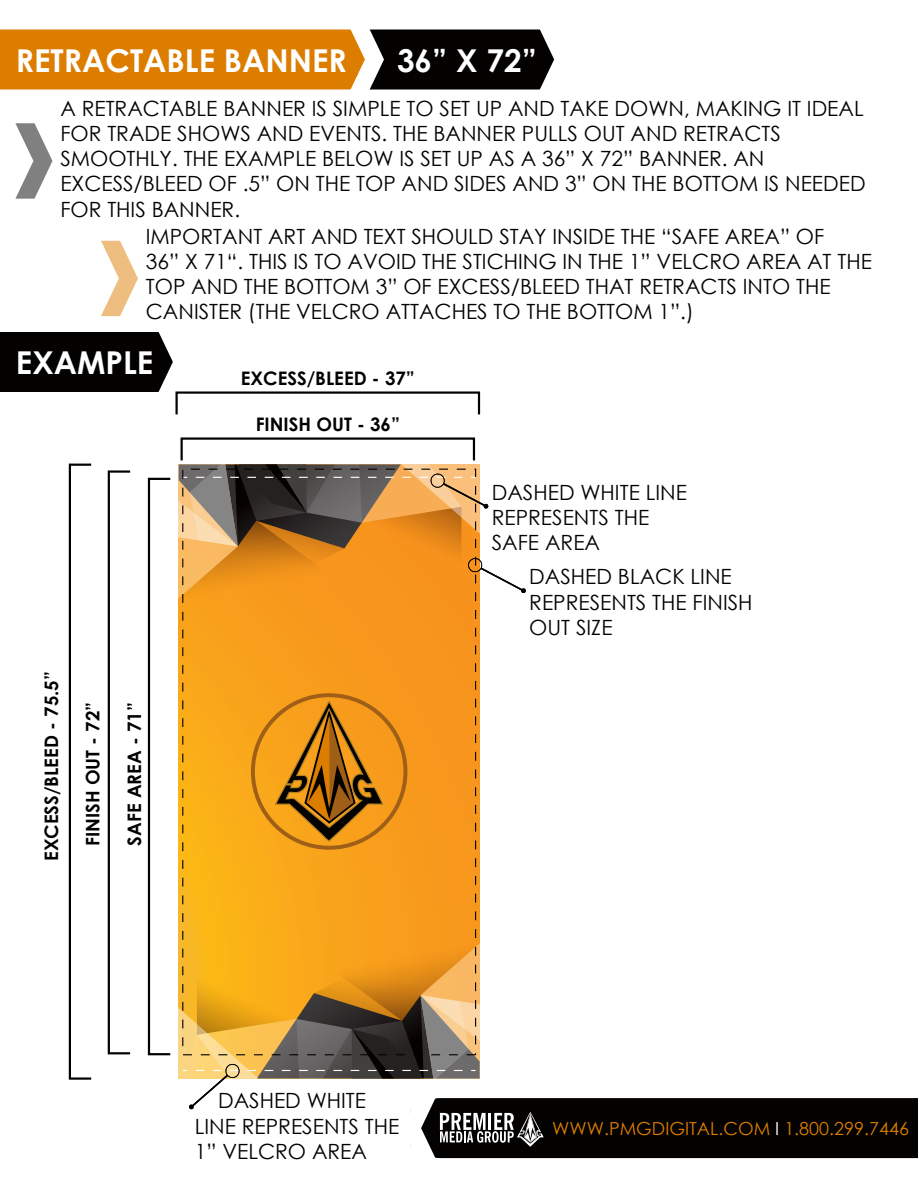
<style>
.page{position:relative;width:918px;height:1188px;background:#fff}
.page>*{position:absolute;margin:0;border:0;box-sizing:border-box;transform-origin:0 0}
.t1{font:700 31.5px "Century Gothic";color:#fff}
.t2{font:21px/25.2px "Century Gothic";color:#040101}
.t3{font:700 18.6px "Century Gothic";color:#040101}
.t4{font:18px "Century Gothic";color:#dc7d00}
.s1{color:#fff}
</style>
<div class="page">
<div style="left:179px;top:464px;width:301px;height:614px;background:linear-gradient(to right,#fbaf19,#f4911e)"></div>
<svg style="left:251px;top:693px;width:156px;height:157px;background:#cd8317"></svg>
<div style="left:0;top:332px;width:173px;height:60px;background:#040101"></div>
<svg style="left:0;top:29px;width:555px;height:61px;background:#9d5f10"></svg>
<svg style="left:15px;top:123px;width:37px;height:76px"></svg>
<svg style="left:101px;top:241px;width:37px;height:75px"></svg>
<div style="left:69px;top:464px;width:23px;height:616px;background:#fff;border:2px solid #040101"></div>
<div style="left:108px;top:470px;width:23px;height:584px;background:#fff;border:2px solid #040101"></div>
<div style="left:181px;top:437px;width:294px;height:25px;background:#fff;border:2px solid #040101"></div>
<div style="left:175px;top:391px;width:305px;height:25px;background:#fff;border:2px solid #040101"></div>
<div style="left:148px;top:478px;width:23px;height:577px;background:#fff;border:2px solid #040101"></div>
<svg style="left:179px;top:865px;width:739px;height:294px"></svg>
<svg style="left:179px;top:464px;width:347px;height:213px;background:#d5984a"></svg>
<h1 class="t1" style="left:16px;top:36px;width:332px">RETRACTABLE BANNER</h1>
<h1 class="t1" style="left:397px;top:36px;width:141px">36” X 72”</h1>
<p class="t2" style="left:60px;top:95px;width:807px">A RETRACTABLE BANNER IS SIMPLE TO SET UP AND TAKE DOWN, MAKING IT IDEAL FOR TRADE SHOWS AND EVENTS. THE BANNER PULLS OUT AND RETRACTS SMOOTHLY. THE EXAMPLE BELOW IS SET UP AS A 36” X 72” BANNER. AN EXCESS/BLEED OF .5” ON THE TOP AND SIDES AND 3” ON THE BOTTOM IS NEEDED FOR THIS BANNER.</p>
<p class="t2" style="left:146px;top:223px;width:728px">IMPORTANT ART AND TEXT SHOULD STAY INSIDE THE “SAFE AREA” OF<br>36” X 71“. THIS IS TO AVOID THE STICHING IN THE 1” VELCRO AREA AT THE TOP AND THE BOTTOM 3” OF EXCESS/BLEED THAT RETRACTS INTO THE CANISTER (THE VELCRO ATTACHES TO THE BOTTOM 1”.)</p>
<h1 class="t1" style="left:16px;top:339px;width:139px">EXAMPLE</h1>
<p class="t3" style="left:37px;top:861px;width:191px;rotate:-90deg">EXCESS/BLEED - 75.5”</p>
<p class="t3" style="left:79px;top:846px;width:146px;rotate:-90deg">FINISH OUT - 72”</p>
<p class="t3" style="left:120px;top:846px;width:145px;rotate:-90deg">SAFE AREA - 71”</p>
<p class="t3" style="left:241px;top:364px;width:176px">EXCESS/BLEED - 37”</p>
<p class="t3" style="left:256px;top:410px;width:146px">FINISH OUT - 36”</p>
<p class="t2" style="left:492px;top:479px;width:197px">DASHED WHITE LINE<br>REPRESENTS THE<br>SAFE AREA</p>
<p class="t2" style="left:529px;top:564px;width:225px">DASHED BLACK LINE<br>REPRESENTS THE FINISH<br>OUT SIZE</p>
<p class="t2" style="left:195px;top:1088px;width:206px;text-indent:23px">DASHED WHITE<br>LINE REPRESENTS THE<br>1” VELCRO AREA</p>
<p class="t4" style="left:552px;top:1116px;width:358px">WWW.PMGDIGITAL.COM <span class="s1">I</span> 1.800.299.7446</p>
</div>
